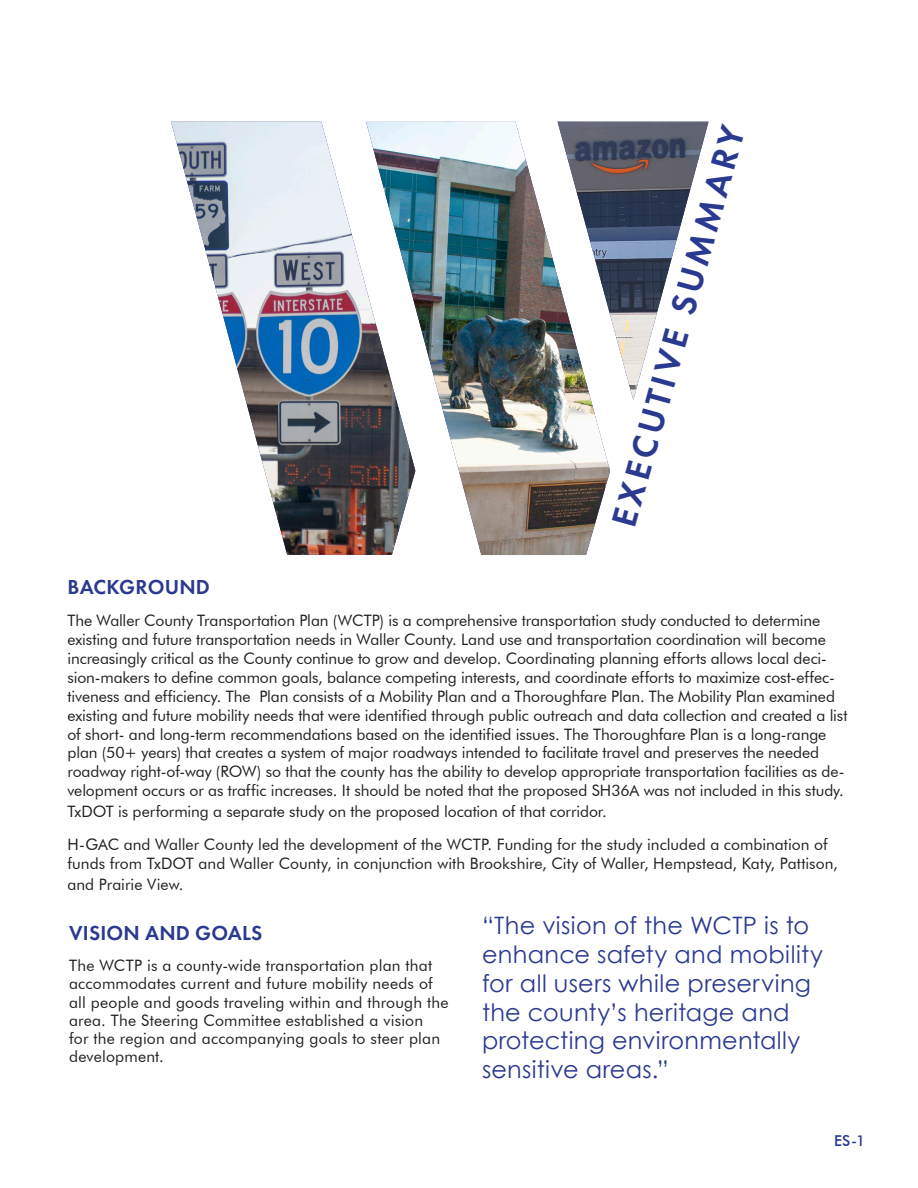
<style>
.page{position:relative;width:918px;height:1188px;background:#fff}
.page>*{position:absolute;margin:0;border:0;box-sizing:border-box;transform-origin:0 0}
.t1{font:600 36px "Futura PT";color:#2a3a90}
.t2{font:24px/28.8px "Century Gothic";letter-spacing:.01em;color:#2a3a90}
.Heading_2{font:600 21px "Futura PT";letter-spacing:.01em;color:#2a3a90}
.t3{font:15.75px/18.9px "Futura BT";letter-spacing:-.005em;color:#231f20}
.t4{font:15.75px/18.1px "Futura BT";letter-spacing:.015em;color:#231f20}
.t5{font:500 15px "Futura BT";color:#2a3a90}
</style>
<div class="page">
<img style="left:171px;top:122px;width:195px;height:433px">
<img style="left:610px;top:122px;width:99px;height:278px">
<img style="left:366px;top:122px;width:244px;height:433px">
<p class="t1" style="left:603px;top:521px;width:417px;rotate:-75deg">EXECUTIVE SUMMARY</p>
<p class="Heading_2" style="left:68px;top:574px;width:144px">BACKGROUND</p>
<p class="t3" style="left:68px;top:611px;width:782px">The Waller County Transportation Plan (WCTP) is a comprehensive transportation study conducted to determine existing and future transportation needs in Waller County. Land use and transportation coordination will become increasingly critical as the County continue to grow and develop. Coordinating planning efforts allows local deci&shy;sion-makers to define common goals, balance competing interests, and coordinate efforts to maximize cost-effec&shy;tiveness and efficiency. The Plan consists of a Mobility Plan and a Thoroughfare Plan. The Mobility Plan examined existing and future mobility needs that were identified through public outreach and data collection and created a list of short- and long-term recommendations based on the identified issues. The Thoroughfare Plan is a long-range plan (50+ years) that creates a system of major roadways intended to facilitate travel and preserves the needed roadway right-of-way (ROW) so that the county has the ability to develop appropriate transportation facilities as de&shy;velopment occurs or as traffic increases. It should be noted that the proposed SH36A was not included in this study.</p>
<p class="t3" style="left:68px;top:802px;width:541px">TxDOT is performing a separate study on the proposed location of that corridor.</p>
<p class="t3" style="left:68px;top:834px;width:772px">H-GAC and Waller County led the development of the WCTP. Funding for the study included a combination of funds from TxDOT and Waller County, in conjunction with Brookshire, City of Waller, Hempstead, Katy, Pattison,</p>
<p class="t3" style="left:68px;top:874px;width:117px">and Prairie View.</p>
<p class="Heading_2" style="left:69px;top:920px;width:195px">VISION AND GOALS</p>
<p class="t4" style="left:69px;top:956px;width:381px">The WCTP is a county-wide transportation plan that accommodates current and future mobility needs of all people and goods traveling within and through the area. The Steering Committee established a vision<br>for the region and accompanying goals to steer plan development.</p>
<p class="t2" style="left:482px;top:911px;width:342px">“The vision of the WCTP is to enhance safety and mobility for all users while preserving the county’s heritage and protecting environmentally sensitive areas.”</p>
<p class="t5" style="left:834px;top:1131px;width:33px">ES-1</p>
</div>
